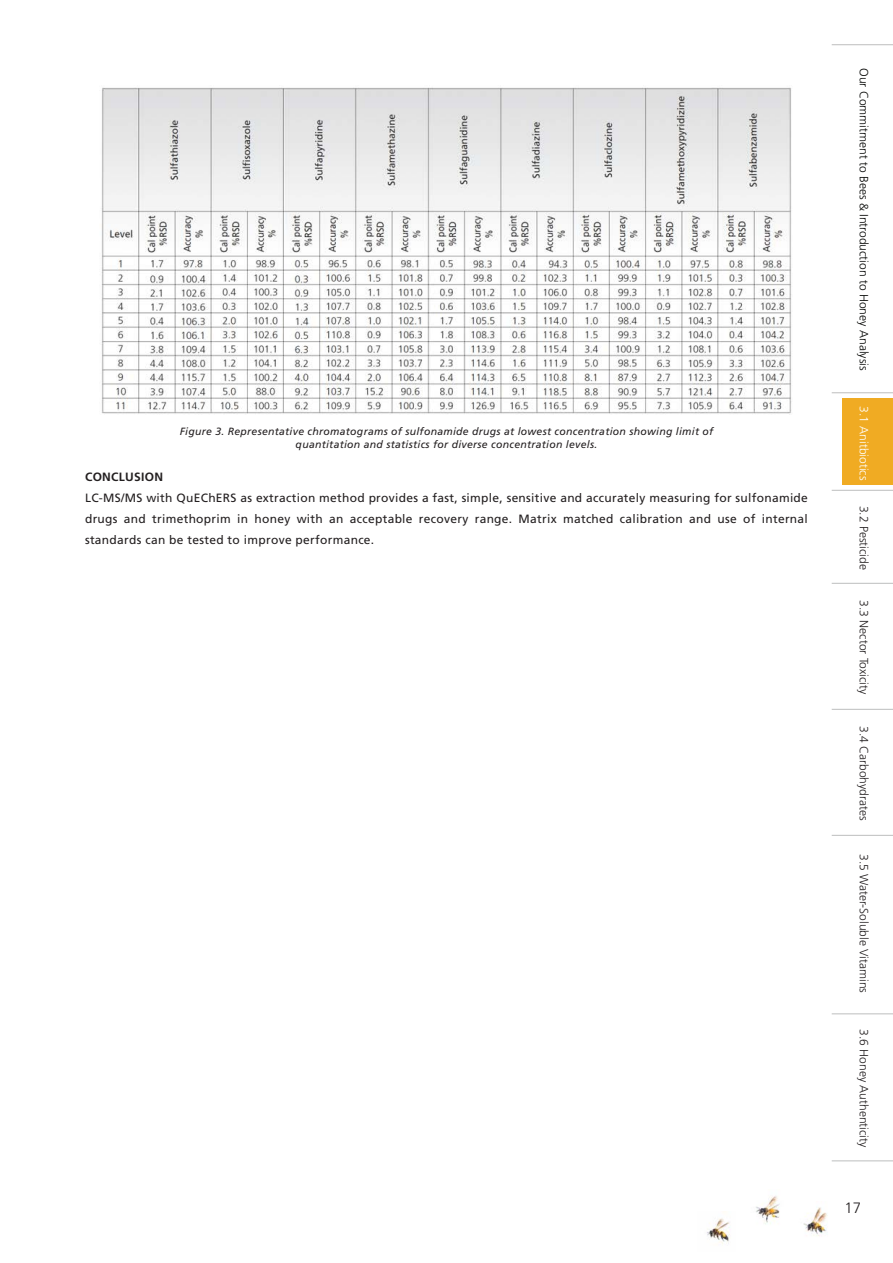
<style>
.page{position:relative;width:893px;height:1263px;background:#fff}
.page>*{position:absolute;margin:0;border:0;box-sizing:border-box;transform-origin:0 0}
.t1{font:300 15px "Frutiger LT Std";color:#231f20}
.t2{font:12px/21px "Frutiger LT Std";letter-spacing:.025em;color:#231f20;text-align:justify}
.t3{font:300 12px "Frutiger LT Std";color:#231f20}
.t4{font:300 12px "Frutiger LT Std";color:#040503}
.t5{font:300 12px "Frutiger LT Std";color:#fff}
.t6{font:700 12px "Frutiger LT Std";letter-spacing:.025em;color:#231f20}
.t7{font:italic 10.5px/12.6px "Frutiger LT Std";letter-spacing:.025em;color:#231f20;text-align:center}
</style>
<div class="page">
<img style="left:101px;top:87px;width:691px;height:328px">
<div style="left:842px;top:398px;width:51px;height:86px;background:#f0ab23"></div>
<hr style="left:832px;top:44px;width:61px;height:1px;background:#bdbebe">
<hr style="left:832px;top:392px;width:61px;height:1px;background:#bdbebe">
<hr style="left:832px;top:490px;width:61px;height:1px;background:#bdbebe">
<hr style="left:832px;top:583px;width:61px;height:1px;background:#bdbebe">
<img style="left:803px;top:1207px;width:24px;height:29px">
<img style="left:756px;top:1196px;width:24px;height:28px">
<img style="left:707px;top:1218px;width:23px;height:26px">
<hr style="left:832px;top:709px;width:61px;height:1px;background:#bdbebe">
<hr style="left:832px;top:835px;width:61px;height:1px;background:#bdbebe">
<hr style="left:832px;top:1013px;width:61px;height:1px;background:#bdbebe">
<hr style="left:832px;top:1160px;width:61px;height:1px;background:#bdbebe">
<p class="t7" style="left:180px;top:425px;width:535px">Figure 3. Representative chromatograms of sulfonamide drugs at lowest concentration showing limit of quantitation and statistics for diverse concentration levels.</p>
<p class="t6" style="left:85px;top:470px;width:80px">CONCLUSION</p>
<p class="t2" style="left:85px;top:488px;width:724px">LC-MS/MS with QuEChERS as extraction method provides a fast, simple, sensitive and accurately measuring for sulfonamide drugs and trimethoprim in honey with an acceptable recovery range. Matrix matched calibration and use of internal standards can be tested to improve performance.</p>
<p class="t4" style="left:871px;top:68px;width:304px;rotate:90deg">Our Commitment to Bees &amp; Introduction to Honey Analysis</p>
<p class="t5" style="left:871px;top:406px;width:76px;rotate:90deg">3.1 Anitbiotics</p>
<p class="t3" style="left:871px;top:506px;width:66px;rotate:90deg">3.2 Pesticide</p>
<p class="t3" style="left:871px;top:600px;width:95px;rotate:90deg">3.3 Nector Toxicity</p>
<p class="t3" style="left:871px;top:726px;width:96px;rotate:90deg">3.4 Carbohydrates</p>
<p class="t3" style="left:871px;top:854px;width:140px;rotate:90deg">3.5 Water-Soluble Vitamins</p>
<p class="t3" style="left:871px;top:1029px;width:120px;rotate:90deg">3.6 Honey Authenticity</p>
<p class="t1" style="left:844px;top:1199px;width:18px">17</p>
</div>
